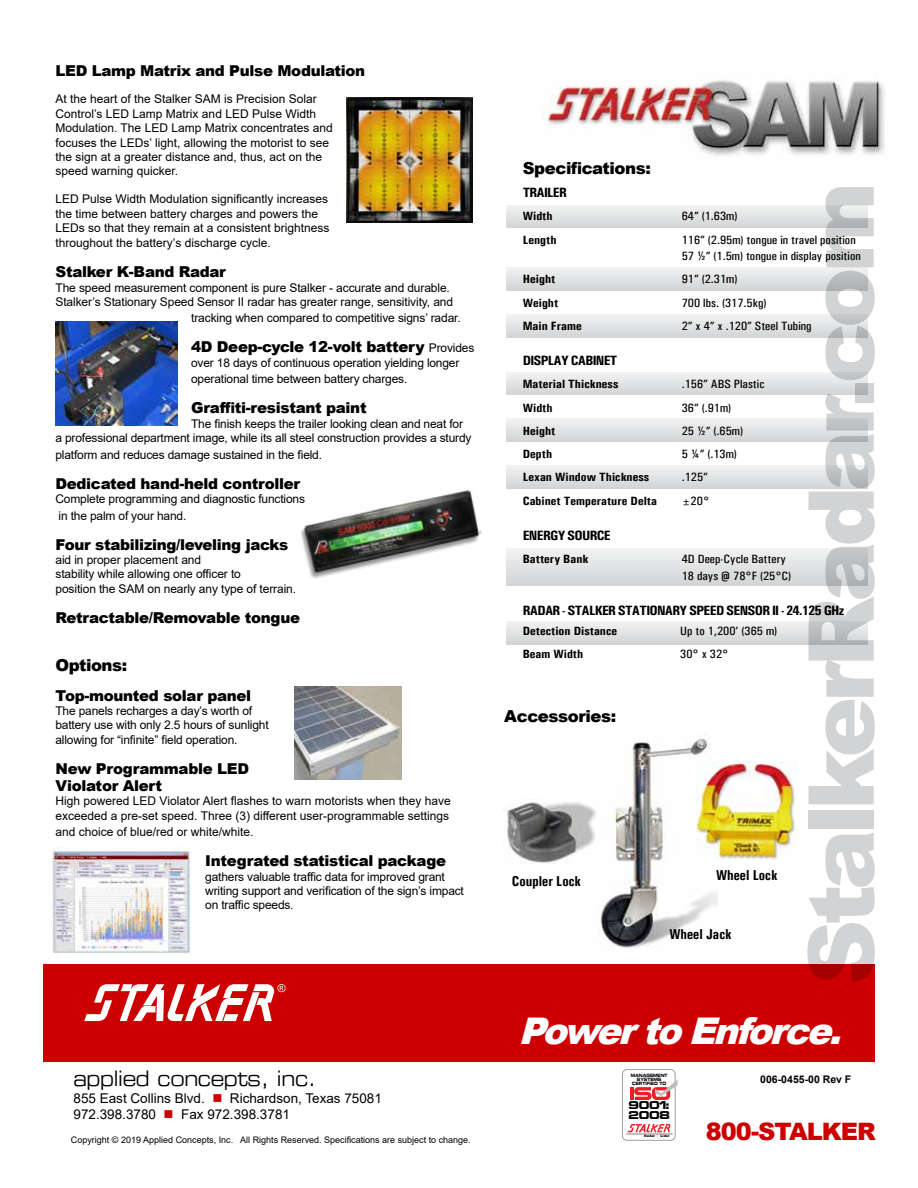
<style>
.page{position:relative;width:918px;height:1188px;background:#fff}
.page>*{position:absolute;margin:0;border:0;box-sizing:border-box;transform-origin:0 0}
.t1{font:900 91.05px "Arial";letter-spacing:-.06em;color:#d1d3d4}
.t2{font:italic 900 36.75px "Arial";color:#fff}
.t3{font:900 24px "Arial";letter-spacing:-.04em;color:#c00}
.t4{font:21px "Eurostile Extended Two";letter-spacing:-.02em;color:#000;scale:.84 1}
.t5{font:900 16.5px "Arial";letter-spacing:-.025em;color:#000}
.t6{font:900 15px/16.5px "Arial";letter-spacing:-.02em;color:#000}
.t7{font:700 14.4px "Univers Condensed";color:#000}
.t8{font:700 13.5px "Univers Condensed";letter-spacing:-.05em;color:#000;scale:1.11 1}
.t9{font:13.5px/16.2px "Arial";color:#000}
.t10{font:12px/14.4px "Arial";letter-spacing:-.01em;color:#000}
.t11{font:12px/16.5px "Univers Condensed";color:#000;scale:1.11 1}
.t12{font:700 12px "Univers Condensed";color:#000;scale:1.11 1}
.t13{font:700 10.5px "Arial";color:#000}
.t14{font:700 9.75px/9.8px "Euro Technic Ext";letter-spacing:-.02em;color:#000}
.t15{font:9px "Arial";color:#000}
.t16{font:4.35px/4.3px "Eurostile Bold Extended Two";letter-spacing:-.02em;color:#000;text-align:center;scale:.78 1}
.t17{font:900 3.3px "Arial";color:#000}
.s1{font-weight:400;font-size:12px}
.s2{color:#c00}
.s3{font-weight:400;color:#ed1d24}
</style>
<div class="page">
<div style="left:507px;top:205px;width:360px;height:23px;background:linear-gradient(to right,#e2e3e4,#e2e3e4)"></div>
<div style="left:507px;top:268px;width:360px;height:22px;background:linear-gradient(to right,#e1e2e4,#e1e2e4)"></div>
<div style="left:507px;top:315px;width:360px;height:22px;background:linear-gradient(to right,#e2e3e4,#e2e3e4)"></div>
<div style="left:507px;top:372px;width:360px;height:23px;background:linear-gradient(to right,#e2e3e4,#e2e3e4)"></div>
<div style="left:507px;top:418px;width:360px;height:23px;background:linear-gradient(to right,#e3e4e5,#e3e4e5)"></div>
<div style="left:507px;top:465px;width:360px;height:23px;background:linear-gradient(to right,#e3e4e4,#e3e4e5)"></div>
<div style="left:507px;top:622px;width:360px;height:22px;background:linear-gradient(to right,#e1e2e3,#e1e2e3)"></div>
<div style="left:507px;top:548px;width:360px;height:38px;background:linear-gradient(to bottom,#f1f2f3,#d3d4d6)"></div>
<div style="left:43px;top:964px;width:832px;height:98px;background:#c00"></div>
<svg style="left:84px;top:984px;width:202px;height:37px"></svg>
<div style="left:622px;top:1069px;width:53px;height:72px;border:1px solid #9d9fa2;border-radius:5px"></div>
<svg style="left:627px;top:1124px;width:43px;height:8px"></svg>
<hr style="left:630px;top:1087px;width:4px;height:13px;background:#ed1d24">
<svg style="left:634px;top:1079px;width:44px;height:21px"></svg>
<hr style="left:626px;top:1134px;width:47px;height:1px;background:#808285">
<img style="left:600px;top:738px;width:117px;height:210px">
<img style="left:696px;top:761px;width:101px;height:98px">
<img style="left:503px;top:802px;width:93px;height:62px">
<img style="left:347px;top:97px;width:125px;height:126px">
<img style="left:301px;top:489px;width:181px;height:90px">
<img style="left:295px;top:687px;width:107px;height:92px">
<img style="left:56px;top:322px;width:122px;height:104px">
<img style="left:541px;top:80px;width:344px;height:76px">
<img style="left:52px;top:848px;width:138px;height:106px">
<p class="t6" style="left:56px;top:61px;width:311px">LED Lamp Matrix and Pulse Modulation</p>
<p class="t10" style="left:56px;top:92px;width:279px">At the heart of the Stalker SAM is Precision Solar Control’s LED Lamp Matrix and LED Pulse Width Modulation. The LED Lamp Matrix concentrates and focuses the LEDs’ light, allowing the motorist to see the sign at a greater distance and, thus, act on the speed warning quicker.</p>
<p class="t10" style="left:56px;top:192px;width:276px">LED Pulse Width Modulation significantly increases the time between battery charges and powers the LEDs so that they remain at a consistent brightness throughout the battery’s discharge cycle.</p>
<p class="t6" style="left:56px;top:263px;width:172px">Stalker K-Band Radar</p>
<p class="t10" style="left:56px;top:280px;width:399px">The speed measurement component is pure Stalker - accurate and durable.<br>Stalker’s Stationary Speed Sensor II radar has greater range, sensitivity, and</p>
<p class="t10" style="left:191px;top:311px;width:271px">tracking when compared to competitive signs’ radar.</p>
<p class="t6" style="left:191px;top:338px;width:285px">4D Deep-cycle 12-volt battery <span class="s1">Provides</span></p>
<p class="t10" style="left:191px;top:354px;width:270px;line-height:16.5px">over 18 days of continuous operation yielding longer operational time between battery charges.</p>
<p class="t6" style="left:191px;top:399px;width:177px">Graffiti-resistant paint</p>
<p class="t10" style="left:56px;top:416px;width:418px;text-indent:136px">The finish keeps the trailer looking clean and neat for a professional department image, while its all steel construction provides a sturdy</p>
<p class="t10" style="left:56px;top:447px;width:268px">platform and reduces damage sustained in the field.</p>
<p class="t6" style="left:56px;top:475px;width:246px">Dedicated hand-held controller</p>
<p class="t10" style="left:56px;top:490px;width:251px;line-height:16.5px">Complete programming and diagnostic functions in the palm of your hand.</p>
<p class="t6" style="left:56px;top:535px;width:234px">Four stabilizing/leveling jacks</p>
<p class="t10" style="left:56px;top:552px;width:242px">aid in proper placement and<br>stability while allowing one officer to<br>position the SAM on nearly any type of terrain.</p>
<p class="t6" style="left:56px;top:609px;width:246px">Retractable/Removable tongue</p>
<h3 class="t5" style="left:523px;top:156px;width:130px">Specifications:</h3>
<p class="t8" style="left:523px;top:184px;width:41px">TRAILER</p>
<p class="t12" style="left:523px;top:209px;width:28px">Width</p>
<p class="t11" style="left:682px;top:208px;width:52px">64” (1.63m)</p>
<p class="t12" style="left:523px;top:232px;width:32px">Length</p>
<p class="t11" style="left:682px;top:231px;width:163px">116” (2.95m) tongue in travel position<br>57 ½” (1.5m) tongue in display position</p>
<p class="t12" style="left:523px;top:272px;width:31px">Height</p>
<p class="t11" style="left:682px;top:271px;width:52px">91” (2.31m)</p>
<p class="t12" style="left:523px;top:295px;width:34px">Weight</p>
<p class="t11" style="left:682px;top:294px;width:78px">700 lbs. (317.5kg)</p>
<p class="t12" style="left:523px;top:318px;width:55px">Main Frame</p>
<p class="t11" style="left:682px;top:317px;width:119px">2” x 4” x .120” Steel Tubing</p>
<p class="t8" style="left:523px;top:352px;width:87px">DISPLAY CABINET</p>
<p class="t12" style="left:523px;top:377px;width:88px">Material Thickness</p>
<p class="t11" style="left:682px;top:376px;width:76px">.156” ABS Plastic</p>
<p class="t12" style="left:523px;top:400px;width:28px">Width</p>
<p class="t11" style="left:682px;top:399px;width:46px">36” (.91m)</p>
<p class="t12" style="left:523px;top:423px;width:31px">Height</p>
<p class="t11" style="left:682px;top:422px;width:57px">25 ½” (.65m)</p>
<p class="t12" style="left:523px;top:447px;width:28px">Depth</p>
<p class="t11" style="left:682px;top:446px;width:51px">5 ¼” (.13m)</p>
<p class="t12" style="left:523px;top:470px;width:116px">Lexan Window Thickness</p>
<p class="t11" style="left:682px;top:469px;width:25px">.125”</p>
<p class="t12" style="left:523px;top:493px;width:123px">Cabinet Temperature Delta</p>
<p class="t11" style="left:682px;top:492px;width:26px">±20°</p>
<p class="t8" style="left:523px;top:527px;width:81px">ENERGY SOURCE</p>
<p class="t12" style="left:523px;top:552px;width:61px">Battery Bank</p>
<p class="t11" style="left:682px;top:551px;width:100px">4D Deep-Cycle Battery<br>18 days @ 78°F (25°C)</p>
<p class="t8" style="left:523px;top:602px;width:291px">RADAR - STALKER STATIONARY SPEED SENSOR II - 24.125 GHz</p>
<p class="t12" style="left:523px;top:624px;width:87px">Detection Distance</p>
<p class="t11" style="left:680px;top:623px;width:89px">Up to 1,200’ (365 m)</p>
<p class="t12" style="left:523px;top:647px;width:56px">Beam Width</p>
<p class="t11" style="left:680px;top:646px;width:45px">30° x 32°</p>
<h1 class="t1" style="left:775px;top:985px;width:805px;rotate:-90deg">StalkerRadar.com</h1>
<h3 class="t5" style="left:56px;top:653px;width:73px">Options:</h3>
<p class="t6" style="left:56px;top:687px;width:197px">Top-mounted solar panel</p>
<p class="t10" style="left:56px;top:703px;width:215px">The panels recharges a day’s worth of battery use with only 2.5 hours of sunlight allowing for “infinite” field operation.</p>
<p class="t6" style="left:56px;top:760px;width:195px">New Programmable LED<br>Violator Alert</p>
<p class="t10" style="left:56px;top:794px;width:397px">High powered LED Violator Alert flashes to warn motorists when they have exceeded a pre-set speed. Three (3) different user-programmable settings</p>
<p class="t10" style="left:56px;top:825px;width:200px">and choice of blue/red or white/white.</p>
<p class="t6" style="left:205px;top:852px;width:242px">Integrated statistical package</p>
<p class="t10" style="left:205px;top:869px;width:260px">gathers valuable traffic data for improved grant writing support and verification of the sign’s impact on traffic speeds.</p>
<p class="t7" style="left:716px;top:867px;width:63px">Wheel Lock</p>
<h3 class="t5" style="left:504px;top:705px;width:113px">Accessories:</h3>
<p class="t7" style="left:512px;top:872px;width:71px">Coupler Lock</p>
<p class="t7" style="left:669px;top:925px;width:64px">Wheel Jack</p>
<h3 class="t4" style="left:74px;top:1064px;width:290px">applied concepts, inc.</h3>
<p class="t9" style="left:74px;top:1090px;width:310px">855 East Collins Blvd. <span class="s2">■</span> Richardson, Texas 75081<br>972.398.3780 <span class="s2">■</span> Fax 972.398.3781</p>
<p class="t15" style="left:71px;top:1134px;width:401px">Copyright © 2019 Applied Concepts, Inc. All Rights Reserved. Specifications are subject to change.</p>
<h2 class="t2" style="left:518px;top:1004px;width:338px">PowertoEnforce.</h2>
<p class="t16" style="left:631px;top:1073px;width:49px">MANAGEMENT<br>SYSTEMS<br>CERTIFIED TO</p>
<p class="t14" style="left:629px;top:1100px;width:43px">9001:<br>2008</p>
<p class="t17" style="left:644px;top:1134px;width:27px">Radar <span class="s3">|</span> Lidar</p>
<p class="t13" style="left:760px;top:1072px;width:93px">006-0455-00 Rev F</p>
<h3 class="t3" style="left:706px;top:1114px;width:172px">800-STALKER</h3>
</div>
